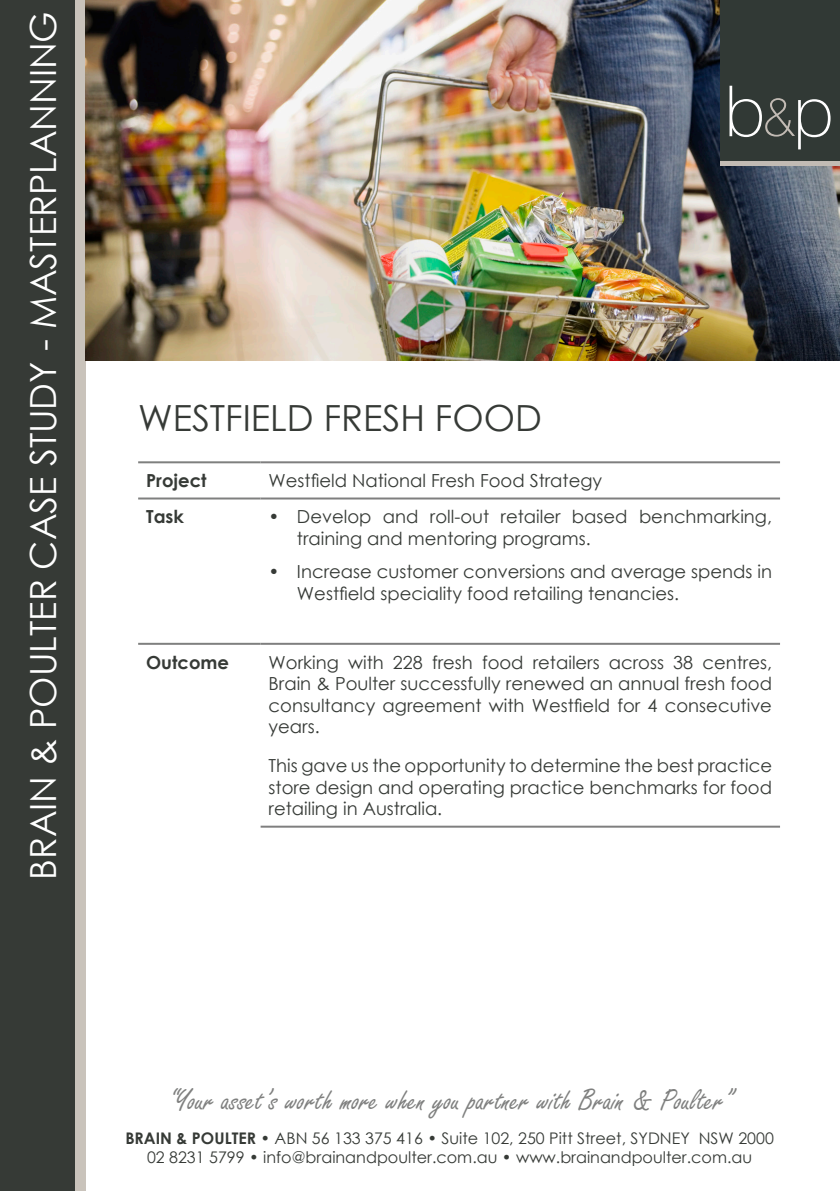
<style>
.page{position:relative;width:840px;height:1191px;background:#fff}
.page>*{position:absolute;margin:0;border:0;box-sizing:border-box;transform-origin:0 0}
.t1{font:36px "Century Gothic";color:#fff}
.Header_1{font:36px "Century Gothic";color:#363a36}
.Front_Page_-_Script{font:32px "Freestyle Script";color:#7f807f}
.Body_Text{font:18px/21.6px "Century Gothic";color:#363a36}
.Body_Text-2{font:700 18px "Century Gothic";color:#363a36}
.Footer_-_Left{font:16px/19.2px "Century Gothic";color:#363a36;text-align:center}
.s1{font-weight:700}
</style>
<div class="page">
<div style="left:0;top:0;width:85px;height:1191px;background:#363a36"></div>
<div style="left:75px;top:0;width:10px;height:1191px;background:#c9c3bb"></div>
<img style="left:85px;top:0;width:754px;height:360px">
<hr style="left:138px;top:461px;width:122px;height:2px;background:#7f807f">
<hr style="left:138px;top:497px;width:122px;height:2px;background:#7f807f">
<hr style="left:138px;top:643px;width:122px;height:2px;background:#7f807f">
<hr style="left:260px;top:461px;width:519px;height:2px;background:#7f7f7f">
<hr style="left:260px;top:497px;width:519px;height:2px;background:#7f7f7f">
<hr style="left:260px;top:643px;width:519px;height:2px;background:#7f7f7f">
<hr style="left:260px;top:825px;width:519px;height:2px;background:#7f7f7f">
<div style="left:719px;top:0;width:120px;height:161px;background:#313935"></div>
<div style="left:719px;top:161px;width:120px;height:5px;background:#c2bbb4"></div>
<svg style="left:729px;top:86px;width:101px;height:63px"></svg>
<h1 class="t1" style="left:18px;top:880px;width:870px;rotate:-90deg">BRAIN &amp; POULTER CASE STUDY - MASTERPLANNING</h1>
<p class="Header_1" style="left:138px;top:393px;width:405px">WESTFIELD FRESH FOOD</p>
<p class="Body_Text-2" style="left:146px;top:467px;width:62px">Project</p>
<p class="Body_Text" style="left:268px;top:469px;width:335px">Westfield National Fresh Food Strategy</p>
<p class="Body_Text-2" style="left:146px;top:503px;width:39px">Task</p>
<p class="Body_Text" style="left:297px;top:506px;width:476px;text-indent:-28px">• Develop and roll-out retailer based benchmarking, training and mentoring programs.</p>
<p class="Body_Text" style="left:297px;top:560px;width:476px;text-indent:-28px">• Increase customer conversions and average spends in<br>Westfield speciality food retailing tenancies.</p>
<p class="Body_Text-2" style="left:146px;top:648px;width:84px">Outcome</p>
<p class="Body_Text" style="left:268px;top:651px;width:504px;text-align:justify">Working with 228 fresh food retailers across 38 centres, Brain &amp; Poulter successfully renewed an annual fresh food consultancy agreement with Westfield for 4 consecutive years.</p>
<p class="Body_Text" style="left:268px;top:754px;width:504px;text-align:justify">This gave us the opportunity to determine the best practice store design and operating practice benchmarks for food retailing in Australia.</p>
<p class="Front_Page_-_Script" style="left:168px;top:1083px;width:563px">“Your asset’s worth more when you partner with Brain &amp; Poulter”</p>
<p class="Footer_-_Left" style="left:125px;top:1128px;width:649px"><span class="s1">BRAIN &amp; POULTER</span> • ABN 56 133 375 416 • Suite 102, 250 Pitt Street, SYDNEY NSW 2000<br>02 8231 5799 • info@brainandpoulter.com.au • www.brainandpoulter.com.au</p>
</div>
